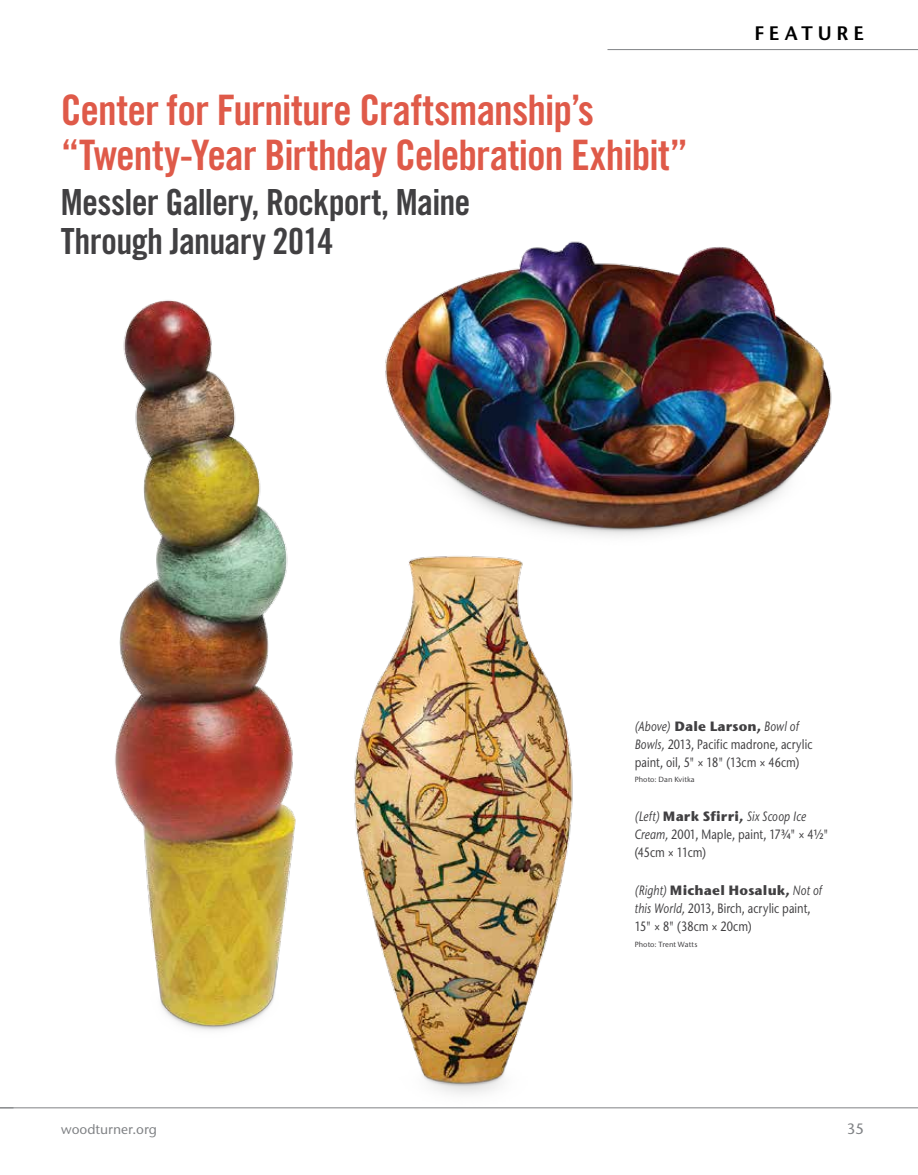
<style>
.page{position:relative;width:918px;height:1175px;background:#fff}
.page>*{position:absolute;margin:0;border:0;box-sizing:border-box;transform-origin:0 0}
.t1{font:42px/45px "Trade Gothic Bold Cond Twenty";letter-spacing:-.02em;color:#df5a49}
.t2{font:36px/39px "Trade Gothic Bold Cond Twenty";letter-spacing:-.025em;color:#414042}
.t3{font:600 19.5px "Stone Sans ITC Pro";letter-spacing:.255em;color:#000}
.t4{font:500 15px "Stone Sans ITC Pro";color:#808285}
.t5{font:500 13.5px/18px "Stone Sans ITC Pro";letter-spacing:.005em;color:#414042;scale:.8 1}
.t6{font:500 13.5px "Stone Sans ITC Pro";color:#808285}
.t7{font:500 7.5px "Stone Sans ITC Pro";letter-spacing:.01em;color:#414042}
.s1{font-style:italic}
.s2{font-weight:700}
</style>
<div class="page">
<hr style="left:0;top:1107px;width:918px;height:1px;background:#808285">
<hr style="left:608px;top:49px;width:310px;height:1px;background:#808285">
<svg style="left:0;top:1107px;width:14px;height:1px"></svg>
<img style="left:385px;top:241px;width:447px;height:295px">
<img style="left:115px;top:300px;width:181px;height:730px">
<img style="left:347px;top:556px;width:256px;height:553px">
<h1 class="t1" style="left:61px;top:87px;width:629px">Center for Furniture Craftsmanship’s “Twenty-Year Birthday Celebration Exhibit”</h1>
<h2 class="t2" style="left:61px;top:182px;width:411px">Messler Gallery, Rockport, Maine<br>Through January 2014</h2>
<h3 class="t3" style="left:754px;top:21px;width:111px">FEATURE</h3>
<p class="t5" style="left:635px;top:717px;width:224px"><span class="s1">(Above)</span> <span class="s2">Dale Larson,</span> <span class="s1">Bowl of<br>Bowls,</span> 2013, Pacific madrone, acrylic paint, oil, 5" × 18" (13cm × 46cm)</p>
<p class="t7" style="left:635px;top:775px;width:62px">Photo: Dan Kvitka</p>
<p class="t5" style="left:635px;top:807px;width:244px"><span class="s1">(Left)</span> <span class="s2">Mark Sfirri,</span> <span class="s1">Six Scoop Ice<br>Cream,</span> 2001, Maple, paint, 17¾" × 4½" (45cm × 11cm)</p>
<p class="t5" style="left:635px;top:881px;width:236px"><span class="s1">(Right)</span> <span class="s2">Michael Hosaluk,</span> <span class="s1">Not of this World,</span> 2013, Birch, acrylic paint,<br>15" × 8" (38cm × 20cm)</p>
<p class="t7" style="left:635px;top:939px;width:64px">Photo: Trent Watts</p>
<p class="t6" style="left:61px;top:1120px;width:98px">woodturner.org</p>
<p class="t4" style="left:847px;top:1119px;width:19px">35</p>
</div>
